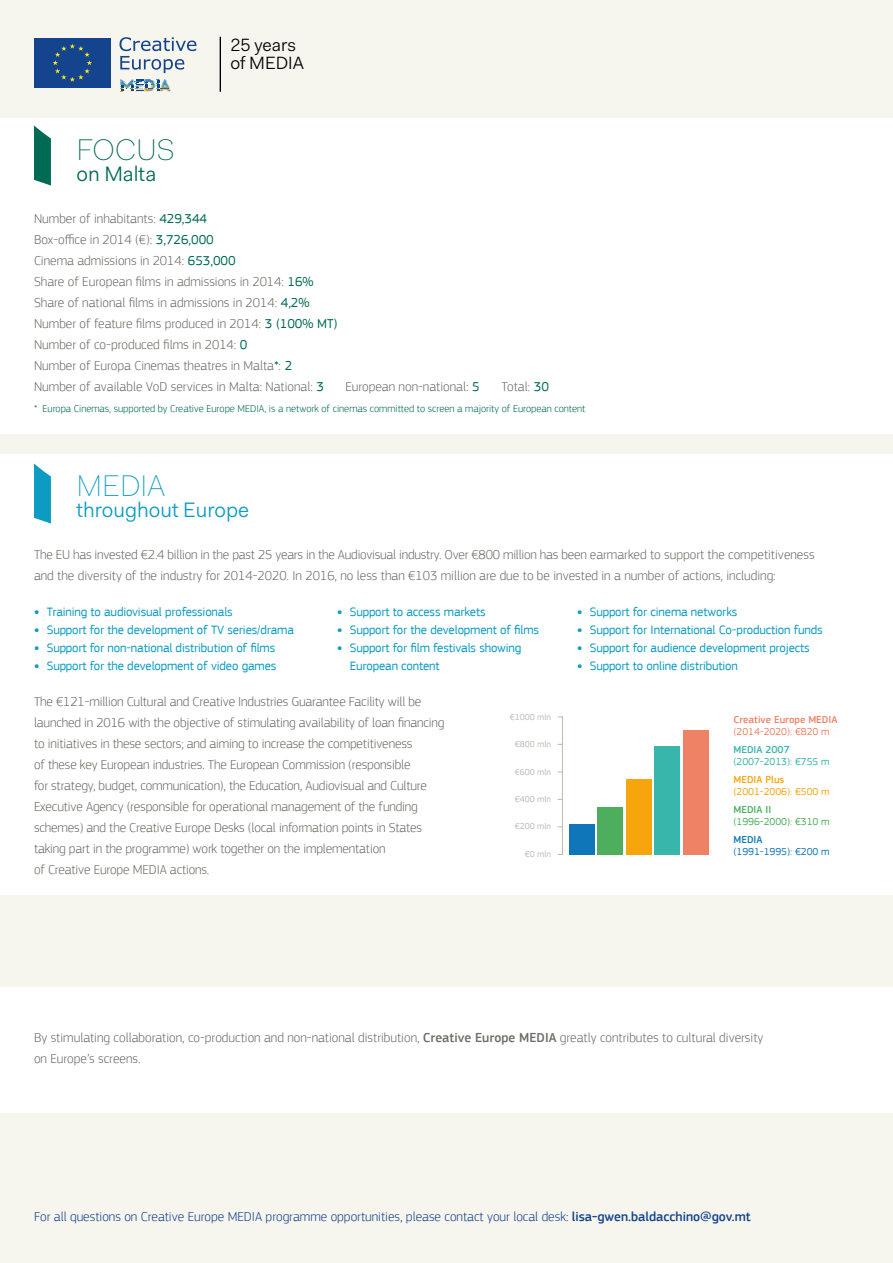
<style>
.page{position:relative;width:893px;height:1263px;background:#f6f5ee}
.page>*{position:absolute;margin:0;border:0;box-sizing:border-box;transform-origin:0 0}
.t1{font:100 30px "Fakt Pro";color:#0b9bc3}
.t2{font:100 30px "Fakt Pro";letter-spacing:.005em;color:#006a55}
.t3{font:21px "Fakt Pro Blond";color:#0b9bc3}
.t4{font:21px "Fakt Pro Blond";color:#006a55}
.t5{font:17.85px/18.8px "Fakt Pro Blond";color:#000}
.t6{font:300 13.5px/21px "EC Square Sans Pro";letter-spacing:-.01em;color:#6d6c65}
.t7{font:300 13.5px "EC Square Sans Pro";color:#14448d}
.t8{font:12.75px/18px "EC Square Sans Pro";letter-spacing:-.01em;color:#0b9bc3}
.t9{font:300 10.5px "EC Square Sans Pro";color:#006a55}
.t10{font:500 10.5px "EC Square Sans Pro";color:#ef8265}
.t11{font:10.5px "EC Square Sans Pro";color:#ef8265}
.t12{font:10.5px "EC Square Sans Pro";color:#38b6ab}
.t13{font:10.5px "EC Square Sans Pro";color:#f7a50c}
.t14{font:10.5px "EC Square Sans Pro";color:#4daf5d}
.t15{font:10.5px "EC Square Sans Pro";color:#0f76ba}
.t16{font:500 10.5px "EC Square Sans Pro";color:#38b6ab}
.t17{font:500 10.5px "EC Square Sans Pro";color:#f7a50c}
.t18{font:500 10.5px "EC Square Sans Pro";color:#4daf5d}
.t19{font:500 10.5px "EC Square Sans Pro";color:#0f76ba}
.t20{font:9px "EC Square Sans Pro";color:#bbbbb6}
.s1{font-weight:400;color:#006a55}
.s2{font-weight:700;font-size:13.5px}
.s3{font-weight:500}
</style>
<div class="page">
<div style="left:34px;top:38px;width:77px;height:50px;background:#14448d"></div>
<svg style="left:53px;top:44px;width:39px;height:38px"></svg>
<svg style="left:120px;top:37px;width:76px;height:36px"></svg>
<svg style="left:120px;top:79px;width:51px;height:13px"></svg>
<hr style="left:220px;top:37px;width:1px;height:54px;background:#000">
<div style="left:0;top:455px;width:893px;height:440px;background:#fff"></div>
<div style="left:569px;top:824px;width:26px;height:31px;background:#0f76ba"></div>
<div style="left:598px;top:807px;width:25px;height:48px;background:#4daf5d"></div>
<div style="left:626px;top:779px;width:26px;height:76px;background:#f7a50c"></div>
<div style="left:655px;top:746px;width:25px;height:109px;background:#38b6ab"></div>
<div style="left:683px;top:730px;width:26px;height:125px;background:#ef8265"></div>
<hr style="left:562px;top:717px;width:1px;height:137px;background:#bbbbb6">
<svg style="left:34px;top:463px;width:17px;height:60px"></svg>
<div style="left:0;top:118px;width:893px;height:315px;background:#fff"></div>
<svg style="left:34px;top:125px;width:17px;height:61px"></svg>
<div style="left:0;top:987px;width:893px;height:125px;background:#fff"></div>
<h1 class="t2" style="left:77px;top:130px;width:100px">FOCUS</h1>
<h2 class="t4" style="left:77px;top:160px;width:81px">on Malta</h2>
<h3 class="t5" style="left:230px;top:35px;width:75px">25 years of MEDIA</h3>
<p class="t6" style="left:34px;top:208px;width:305px">Number of inhabitants: <span class="s1">429,344<br></span>Box-office in 2014 (€): <span class="s1">3,726,000<br></span>Cinema admissions in 2014: <span class="s1">653,000<br></span>Share of European films in admissions in 2014: <span class="s1">16% </span>Share of national films in admissions in 2014: <span class="s1">4,2% </span>Number of feature films produced in 2014: <span class="s1">3 (100% MT)<br></span>Number of co-produced films in 2014: <span class="s1">0<br></span>Number of Europa Cinemas theatres in Malta<span class="s1">*</span>: <span class="s1">2<br></span>Number of available VoD services in Malta: National: <span class="s1">3</span></p>
<p class="t6" style="left:345px;top:376px;width:136px">European non-national: <span class="s1">5</span></p>
<p class="t6" style="left:501px;top:376px;width:49px">Total: <span class="s1">30</span></p>
<p class="t9" style="left:34px;top:402px;width:553px">* Europa Cinemas, supported by Creative Europe MEDIA, is a network of cinemas committed to screen a majority of European content</p>
<h1 class="t1" style="left:77px;top:466px;width:90px">MEDIA</h1>
<h2 class="t3" style="left:77px;top:496px;width:174px">throughout Europe</h2>
<p class="t6" style="left:34px;top:544px;width:782px">The EU has invested €2.4 billion in the past 25 years in the Audiovisual industry. Over €800 million has been earmarked to support the competitiveness and the diversity of the industry for 2014-2020. In 2016, no less than €103 million are due to be invested in a number of actions, including:</p>
<p class="t8" style="left:34px;top:603px;width:200px"><span class="s2">•</span> Training to audiovisual professionals</p>
<p class="t8" style="left:34px;top:621px;width:261px"><span class="s2">•</span> Support for the development of TV series/drama</p>
<p class="t8" style="left:34px;top:639px;width:243px"><span class="s2">•</span> Support for non-national distribution of films</p>
<p class="t8" style="left:34px;top:657px;width:244px"><span class="s2">•</span> Support for the development of video games</p>
<p class="t6" style="left:34px;top:691px;width:412px">The €121-million Cultural and Creative Industries Guarantee Facility will be launched in 2016 with the objective of stimulating availability of loan financing to initiatives in these sectors; and aiming to increase the competitiveness<br>of these key European industries. The European Commission (responsible<br>for strategy, budget, communication), the Education, Audiovisual and Culture Executive Agency (responsible for operational management of the funding schemes) and the Creative Europe Desks (local information points in States taking part in the programme) work together on the implementation<br>of Creative Europe MEDIA actions.</p>
<p class="t8" style="left:577px;top:603px;width:162px"><span class="s2">•</span> Support for cinema networks</p>
<p class="t8" style="left:577px;top:621px;width:247px"><span class="s2">•</span> Support for International Co-production funds</p>
<p class="t8" style="left:577px;top:639px;width:234px"><span class="s2">•</span> Support for audience development projects</p>
<p class="t8" style="left:577px;top:657px;width:162px"><span class="s2">•</span> Support to online distribution</p>
<p class="t8" style="left:337px;top:603px;width:150px"><span class="s2">•</span> Support to access markets</p>
<p class="t8" style="left:337px;top:621px;width:204px"><span class="s2">•</span> Support for the development of films</p>
<p class="t8" style="left:350px;top:639px;width:173px;text-indent:-13px"><span class="s2">•</span> Support for film festivals showing<br>European content</p>
<p class="t20" style="left:510px;top:711px;width:43px">€1000 mln</p>
<p class="t20" style="left:515px;top:739px;width:38px">€800 mln</p>
<p class="t20" style="left:515px;top:766px;width:38px">€600 mln</p>
<p class="t20" style="left:515px;top:794px;width:38px">€400 mln</p>
<p class="t20" style="left:515px;top:821px;width:38px">€200 mln</p>
<p class="t20" style="left:525px;top:849px;width:28px">€0 mln</p>
<p class="t10" style="left:733px;top:713px;width:105px">Creative Europe MEDIA</p>
<p class="t11" style="left:733px;top:725px;width:98px">(2014-2020): €820 m</p>
<p class="t16" style="left:733px;top:743px;width:58px">MEDIA 2007</p>
<p class="t12" style="left:733px;top:755px;width:98px">(2007-2013): €755 m</p>
<p class="t17" style="left:733px;top:773px;width:52px">MEDIA Plus</p>
<p class="t13" style="left:733px;top:785px;width:98px">(2001-2006): €500 m</p>
<p class="t18" style="left:733px;top:803px;width:39px">MEDIA II</p>
<p class="t14" style="left:733px;top:815px;width:98px">(1996-2000): €310 m</p>
<p class="t19" style="left:733px;top:833px;width:31px">MEDIA</p>
<p class="t15" style="left:733px;top:845px;width:98px">(1991-1995): €200 m</p>
<p class="t6" style="left:34px;top:1027px;width:731px">By stimulating collaboration, co-production and non-national distribution, <span class="s3">Creative Europe MEDIA</span> greatly contributes to cultural diversity on Europe’s screens.</p>
<p class="t7" style="left:34px;top:1208px;width:718px">For all questions on Creative Europe MEDIA programme opportunities, please contact your local desk: <span class="s3">lisa-gwen.baldacchino@gov.mt</span></p>
</div>
